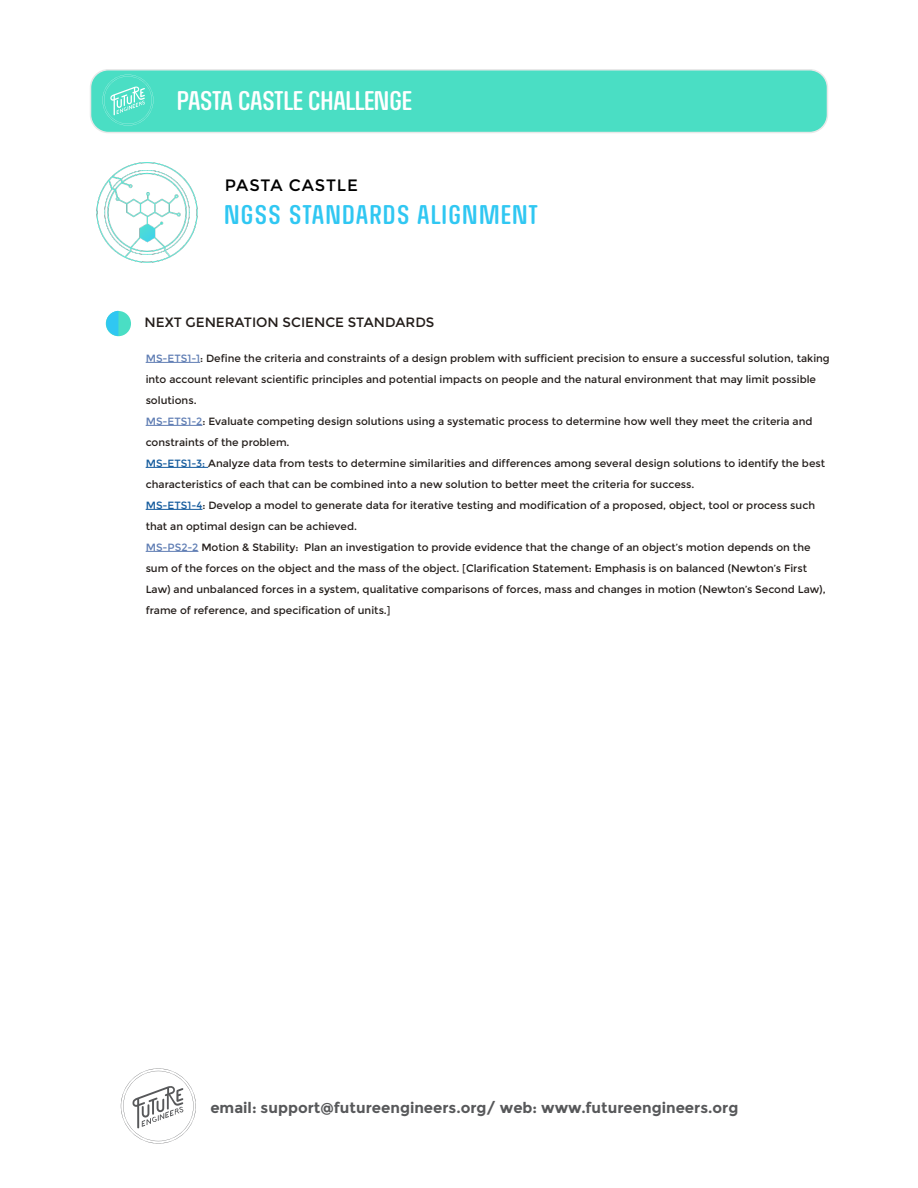
<style>
.page{position:relative;width:918px;height:1188px;background:#fff}
.page>*{position:absolute;margin:0;border:0;box-sizing:border-box;transform-origin:0 0}
.t1{font:27px "RICHARDMILLERROUNDED";letter-spacing:.05em;color:#30c7f2}
.t2{font:27px "RICHARDMILLERROUNDED";color:#fff}
.t3{font:16.5px "Montserrat";letter-spacing:.05em;color:#000}
.t4{font:700 15px "Montserrat";color:#57585a}
.t5{font:13.5px "Montserrat";color:#241e1b}
.t6{font:10.5px/21px "Montserrat";color:#241e1b}
.s1{color:#607eb4}
.s2{color:#175d9e}
</style>
<div class="page">
<svg style="left:121px;top:1068px;width:75px;height:76px"></svg>
<div style="left:91px;top:70px;width:736px;height:63px;background:#4adec4;border-radius:18px"></div>
<div style="left:90px;top:69px;width:738px;height:64px;border:2px solid #e8e8e8;border-radius:18px"></div>
<svg style="left:102px;top:75px;width:51px;height:51px"></svg>
<img style="left:97px;top:162px;width:101px;height:101px">
<div style="left:106px;top:311px;width:25px;height:25px;background:#4adec4;border-radius:50%"></div>
<svg style="left:106px;top:311px;width:12px;height:25px"></svg>
<hr style="left:146px;top:362px;width:54px;height:1px;background:#607eb4">
<hr style="left:146px;top:425px;width:56px;height:1px;background:#607eb4">
<hr style="left:146px;top:467px;width:62px;height:1px;background:#175d9e">
<hr style="left:146px;top:509px;width:56px;height:1px;background:#175d9e">
<hr style="left:146px;top:551px;width:52px;height:1px;background:#607eb4">
<p class="t2" style="left:177px;top:86px;width:236px">PASTA CASTLE CHALLENGE</p>
<p class="t3" style="left:225px;top:176px;width:135px">PASTA CASTLE</p>
<p class="t1" style="left:224px;top:200px;width:315px">NGSS STANDARDS ALIGNMENT</p>
<p class="t5" style="left:145px;top:314px;width:291px">NEXT GENERATION SCIENCE STANDARDS</p>
<p class="t6" style="left:146px;top:348px;width:686px"><span class="s1">MS-ETS1-1</span>: Define the criteria and constraints of a design problem with sufficient precision to ensure a successful solution, taking into account relevant scientific principles and potential impacts on people and the natural environment that may limit possible solutions.</p>
<p class="t6" style="left:146px;top:411px;width:668px"><span class="s1">MS-ETS1-2</span>: Evaluate competing design solutions using a systematic process to determine how well they meet the criteria and constraints of the problem.</p>
<p class="t6" style="left:146px;top:453px;width:681px"><span class="s2">MS-ETS1-3:</span> Analyze data from tests to determine similarities and differences among several design solutions to identify the best characteristics of each that can be combined into a new solution to better meet the criteria for success.</p>
<p class="t6" style="left:146px;top:495px;width:671px"><span class="s2">MS-ETS1-4</span>: Develop a model to generate data for iterative testing and modification of a proposed, object, tool or process such that an optimal design can be achieved.</p>
<p class="t6" style="left:146px;top:537px;width:682px"><span class="s1">MS-PS2-2</span> Motion &amp; Stability: Plan an investigation to provide evidence that the change of an object’s motion depends on the sum of the forces on the object and the mass of the object. [Clarification Statement: Emphasis is on balanced (Newton’s First Law) and unbalanced forces in a system, qualitative comparisons of forces, mass and changes in motion (Newton’s Second Law), frame of reference, and specification of units.]</p>
<p class="t4" style="left:210px;top:1099px;width:530px">email: support@futureengineers.org/ web: www.futureengineers.org</p>
</div>
